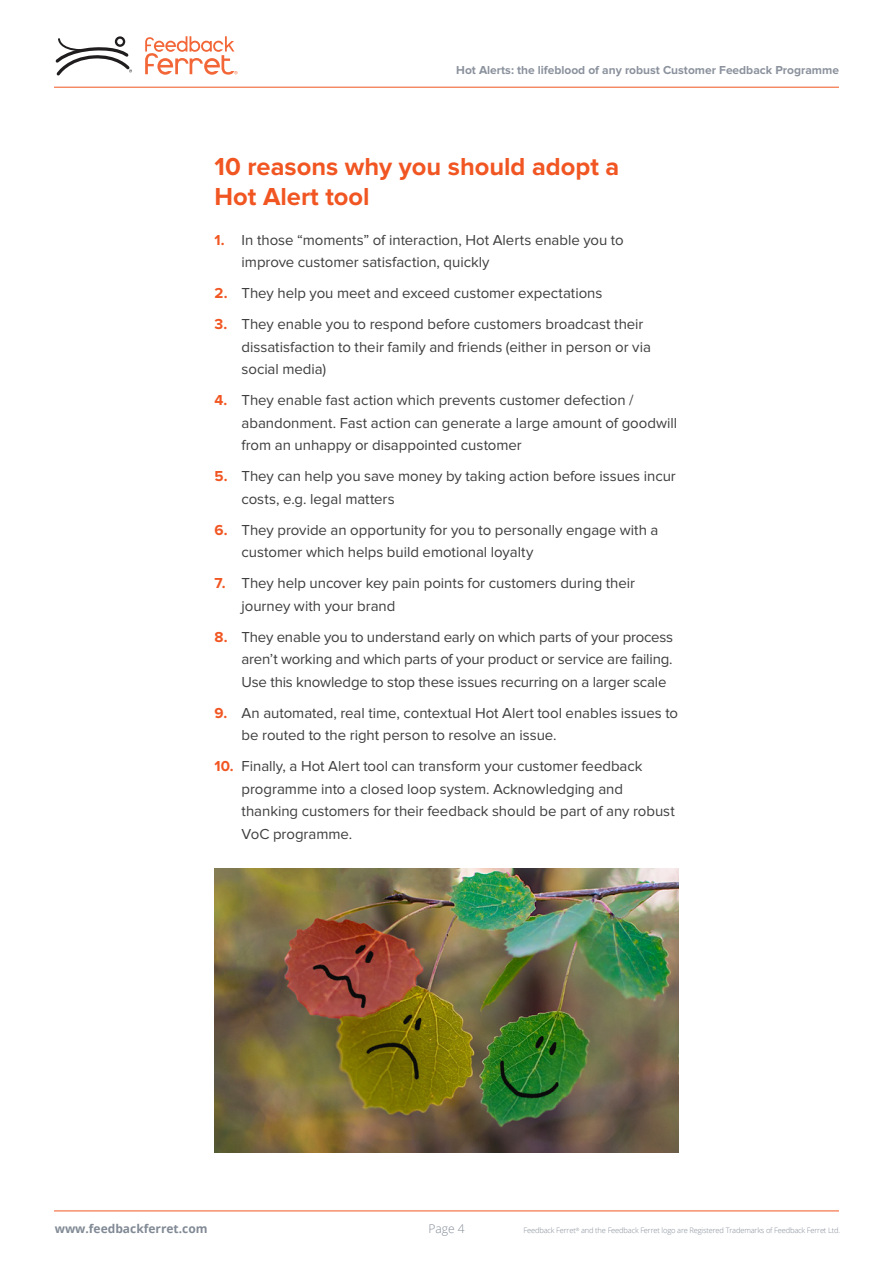
<style>
.page{position:relative;width:893px;height:1263px;background:#fff}
.page>*{position:absolute;margin:0;border:0;box-sizing:border-box;transform-origin:0 0}
.Sub_heading{font:700 25.5px/30px "Proxima Nova";color:#f15622}
.Body_Copy{font:15px/22.5px "Proxima Nova";letter-spacing:-.005em;color:#3e3e3f}
.t1{font:700 12px "Proxima Nova";color:#8b929d}
.t2{font:700 12px "Open Sans";color:#818a95}
.t3{font:300 12px "Open Sans";color:#818a95}
.t4{font:300 7.5px "Open Sans";letter-spacing:-.02em;color:#818a95}
.s1{font-weight:700;color:#f15622}
</style>
<div class="page">
<hr style="left:54px;top:87px;width:785px;height:1px;background:#f15622">
<hr style="left:54px;top:1210px;width:785px;height:1px;background:#f15622">
<div style="left:115px;top:36px;width:10px;height:11px;border:2px solid #201d1e;border-radius:50%"></div>
<svg style="left:56px;top:37px;width:76px;height:39px"></svg>
<svg style="left:145px;top:36px;width:93px;height:39px"></svg>
<img style="left:215px;top:868px;width:463px;height:284px">
<p class="t1" style="left:456px;top:63px;width:384px">Hot Alerts: the lifeblood of any robust Customer Feedback Programme</p>
<p class="Sub_heading" style="left:215px;top:152px;width:406px">10 reasons why you should adopt a<br>Hot Alert tool</p>
<p class="Body_Copy" style="left:242px;top:229px;width:384px;text-indent:-27px"><span class="s1">1.</span> In those “moments” of interaction, Hot Alerts enable you to improve customer satisfaction, quickly</p>
<p class="Body_Copy" style="left:215px;top:282px;width:389px"><span class="s1">2.</span> They help you meet and exceed customer expectations</p>
<p class="Body_Copy" style="left:242px;top:313px;width:411px;text-indent:-27px"><span class="s1">3.</span> They enable you to respond before customers broadcast their dissatisfaction to their family and friends (either in person or via social media)</p>
<p class="Body_Copy" style="left:242px;top:389px;width:437px;text-indent:-27px"><span class="s1">4.</span> They enable fast action which prevents customer defection / abandonment. Fast action can generate a large amount of goodwill from an unhappy or disappointed customer</p>
<p class="Body_Copy" style="left:242px;top:465px;width:436px;text-indent:-27px"><span class="s1">5.</span> They can help you save money by taking action before issues incur costs, e.g. legal matters</p>
<p class="Body_Copy" style="left:242px;top:519px;width:418px;text-indent:-27px"><span class="s1">6.</span> They provide an opportunity for you to personally engage with a customer which helps build emotional loyalty</p>
<p class="Body_Copy" style="left:242px;top:572px;width:395px;text-indent:-27px"><span class="s1">7.</span> They help uncover key pain points for customers during their journey with your brand</p>
<p class="Body_Copy" style="left:242px;top:626px;width:433px;text-align:justify;text-indent:-27px"><span class="s1">8.</span> They enable you to understand early on which parts of your process aren’t working and which parts of your product or service are failing.<br>Use this knowledge to stop these issues recurring on a larger scale</p>
<p class="Body_Copy" style="left:242px;top:702px;width:438px;text-indent:-27px"><span class="s1">9.</span> An automated, real time, contextual Hot Alert tool enables issues to be routed to the right person to resolve an issue.</p>
<p class="Body_Copy" style="left:242px;top:755px;width:435px;text-indent:-27px"><span class="s1">10.</span> Finally, a Hot Alert tool can transform your customer feedback programme into a closed loop system. Acknowledging and thanking customers for their feedback should be part of any robust VoC programme.</p>
<p class="t2" style="left:55px;top:1220px;width:154px">www.feedbackferret.com</p>
<p class="t3" style="left:428px;top:1220px;width:38px">Page 4</p>
<p class="t4" style="left:524px;top:1225px;width:318px">Feedback Ferret<sup>®</sup> and the Feedback Ferret logo are Registered Trademarks of Feedback Ferret Ltd.</p>
</div>
